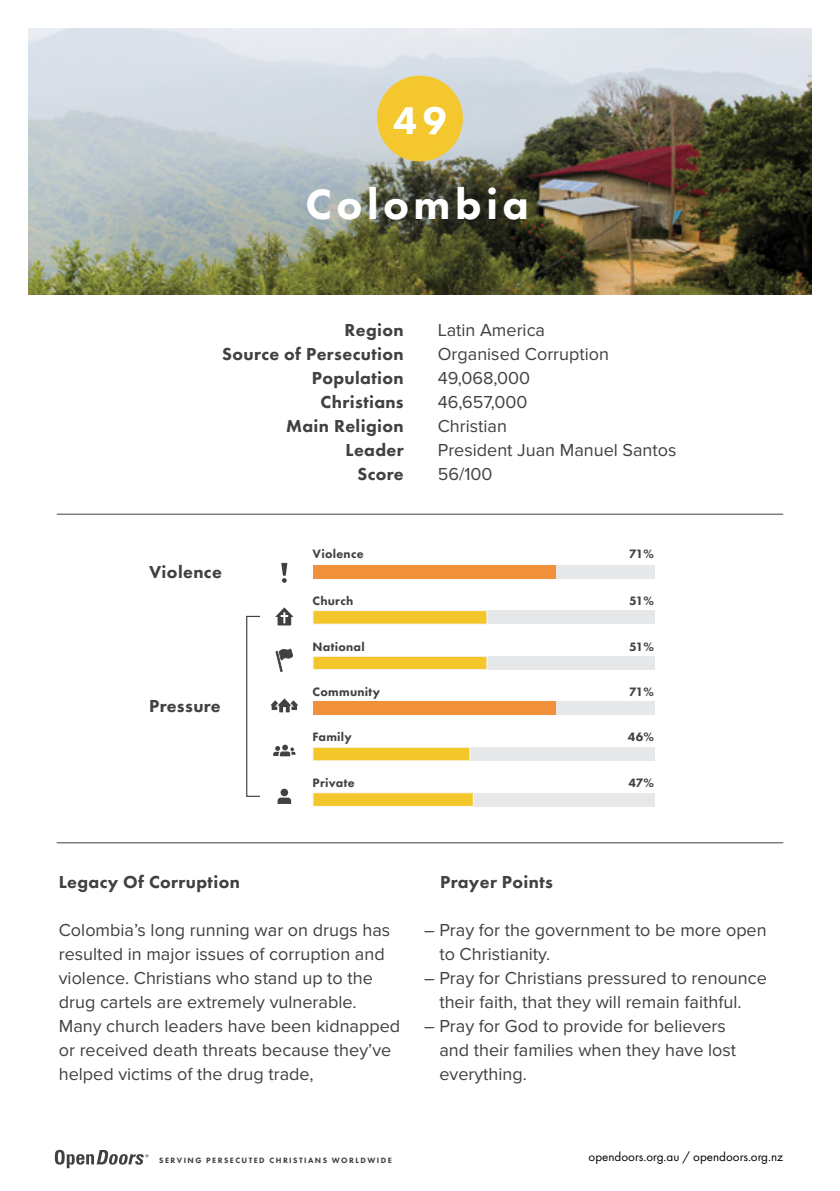
<style>
.page{position:relative;width:840px;height:1191px;background:#fff}
.page>*{position:absolute;margin:0;border:0;box-sizing:border-box;transform-origin:0 0}
.t1{font:800 44px "Futura PT";letter-spacing:.1em;color:#fff}
.t2{font:800 40px "Futura PT";color:#fff}
.t3{font:18px/24px "Proxima Nova";color:#414042}
.t4{font:800 18px/24px "Futura PT";letter-spacing:.02em;color:#414042;text-align:right}
.t5{font:13px "Futura PT";color:#000}
.t6{font:800 12.6px "Futura PT";letter-spacing:.02em;color:#414042}
.t7{font:800 8px "Futura PT";letter-spacing:.18em;color:#414042}
</style>
<div class="page">
<hr style="left:57px;top:514px;width:725px;height:1px;background:#414042">
<hr style="left:57px;top:842px;width:725px;height:1px;background:#414042">
<svg style="left:55px;top:1149px;width:93px;height:19px"></svg>
<img style="left:28px;top:28px;width:783px;height:267px">
<div style="left:313px;top:565px;width:340px;height:13px;background:#e6e7e8"></div>
<div style="left:313px;top:565px;width:242px;height:13px;background:#f09038"></div>
<div style="left:313px;top:610px;width:340px;height:14px;background:#e6e7e8"></div>
<div style="left:313px;top:656px;width:340px;height:13px;background:#e6e7e8"></div>
<div style="left:313px;top:701px;width:340px;height:14px;background:#e6e7e8"></div>
<div style="left:313px;top:747px;width:340px;height:14px;background:#e6e7e8"></div>
<div style="left:313px;top:792px;width:340px;height:14px;background:#e6e7e8"></div>
<div style="left:312px;top:610px;width:175px;height:14px;background:#f3c72c;border:1px solid #f9f9fa"></div>
<div style="left:312px;top:656px;width:175px;height:13px;background:#f3c72c;border:1px solid #f9f9fa"></div>
<div style="left:313px;top:701px;width:242px;height:14px;background:#f09038"></div>
<div style="left:313px;top:747px;width:156px;height:14px;background:#f3c72c;border:1px solid #f9f9fa"></div>
<div style="left:313px;top:792px;width:160px;height:14px;background:#f3c72c;border:1px solid #f9f9fa"></div>
<svg style="left:281px;top:563px;width:6px;height:20px"></svg>
<svg style="left:275px;top:607px;width:18px;height:18px"></svg>
<svg style="left:276px;top:649px;width:17px;height:23px"></svg>
<div style="left:246px;top:616px;width:14px;height:181px;border:1px solid #414042"></div>
<svg style="left:277px;top:797px;width:14px;height:7px"></svg>
<div style="left:280px;top:788px;width:8px;height:8px;background:#414042;border-radius:50%"></div>
<svg style="left:273px;top:744px;width:22px;height:12px"></svg>
<svg style="left:270px;top:698px;width:28px;height:14px"></svg>
<div style="left:377px;top:76px;width:85px;height:85px;background:#f3c72d;border-radius:50%"></div>
<h2 class="t2" style="left:393px;top:95px;width:55px">49</h2>
<h1 class="t1" style="left:305px;top:177px;width:225px">Colombia</h1>
<p class="t4" style="left:222px;top:318px;width:183px">Region<br>Source of Persecution<br>Population<br>Christians<br>Main Religion<br>Leader<br>Score</p>
<p class="t3" style="left:437px;top:318px;width:240px">Latin America<br>Organised Corruption<br>49,068,000<br>46,657,000<br>Christian<br>President Juan Manuel Santos<br>56/100</p>
<p class="t4" style="left:149px;top:560px;width:74px">Violence</p>
<p class="t4" style="left:149px;top:694px;width:73px">Pressure</p>
<p class="t6" style="left:312px;top:546px;width:53px">Violence</p>
<p class="t6" style="left:628px;top:546px;width:26px">71%</p>
<p class="t6" style="left:312px;top:593px;width:42px">Church</p>
<p class="t6" style="left:312px;top:638px;width:54px">National</p>
<p class="t6" style="left:629px;top:638px;width:26px">51%</p>
<p class="t6" style="left:629px;top:593px;width:26px">51%</p>
<p class="t6" style="left:312px;top:684px;width:69px">Community</p>
<p class="t6" style="left:628px;top:684px;width:26px">71%</p>
<p class="t6" style="left:312px;top:729px;width:41px">Family</p>
<p class="t6" style="left:627px;top:729px;width:28px">46%</p>
<p class="t6" style="left:312px;top:775px;width:44px">Private</p>
<p class="t6" style="left:628px;top:775px;width:27px">47%</p>
<p class="t4" style="left:59px;top:870px;width:182px">Legacy Of Corruption</p>
<p class="t3" style="left:59px;top:918px;width:343px">Colombia’s long running war on drugs has resulted in major issues of corruption and violence. Christians who stand up to the drug cartels are extremely vulnerable.<br>Many church leaders have been kidnapped or received death threats because they’ve helped victims of the drug trade,</p>
<p class="t4" style="left:440px;top:870px;width:114px">Prayer Points</p>
<p class="t3" style="left:439px;top:918px;width:328px;text-indent:-15px">– Pray for the government to be more open to Christianity.</p>
<p class="t3" style="left:424px;top:966px;width:344px;text-align:center">– Pray for Christians pressured to renounce their faith, that they will remain faithful.</p>
<p class="t3" style="left:439px;top:1014px;width:298px;text-indent:-15px">– Pray for God to provide for believers and their families when they have lost everything.</p>
<p class="t7" style="left:159px;top:1154px;width:234px">SERVING PERSECUTED CHRISTIANS WORLDWIDE</p>
<p class="t5" style="left:588px;top:1149px;width:196px">opendoors.org.au / opendoors.org.nz</p>
</div>
